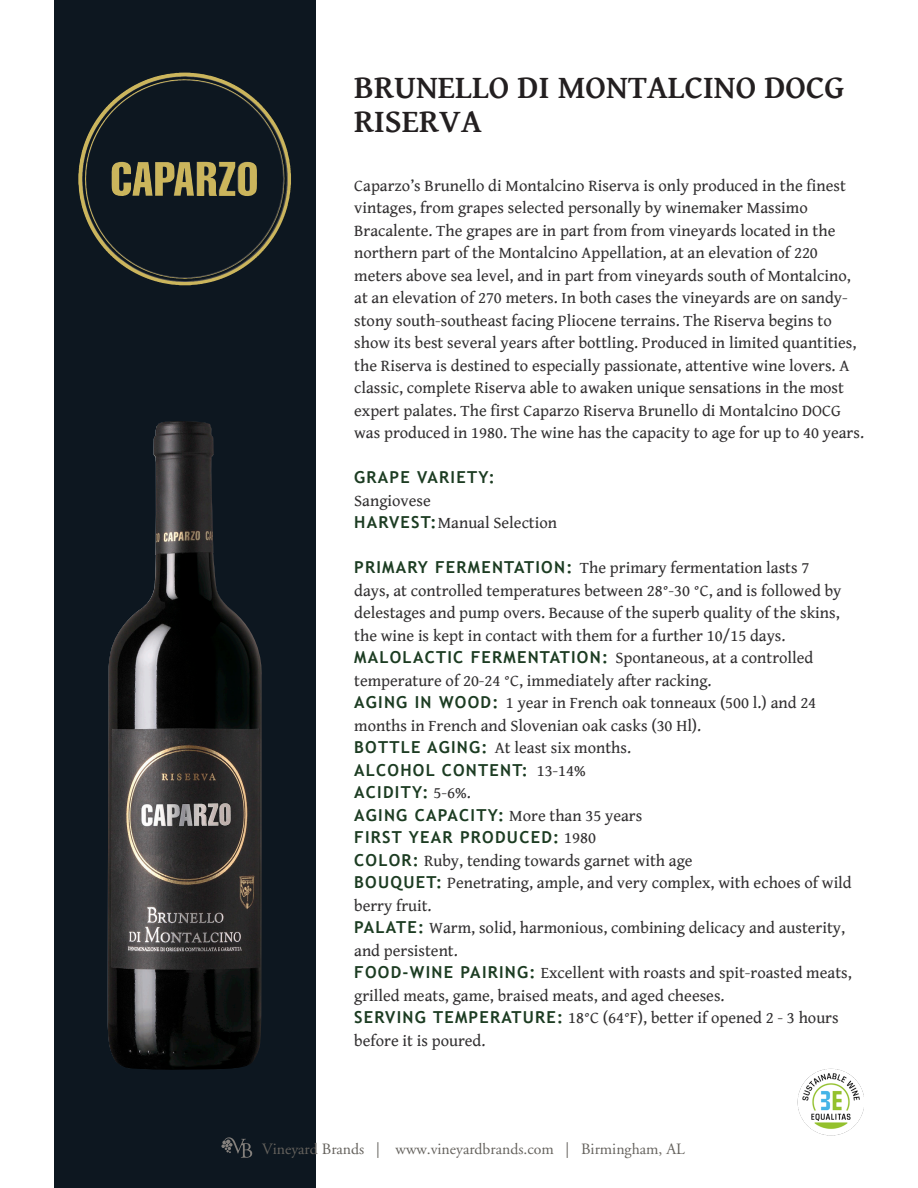
<style>
.page{position:relative;width:918px;height:1188px;background:#fff}
.page>*{position:absolute;margin:0;border:0;box-sizing:border-box;transform-origin:0 0}
.t1{font:700 33px/34.5px "Gentium Basic";color:#231f20}
.t2{font:16.5px/22.5px "Gentium Book Basic";color:#312f30}
.t3{font:700 16.5px "Trebuchet MS";letter-spacing:.075em;color:#1c3c22}
.t4{font:15.75px "Adobe Garamond";color:#65625d}
.s1{font-family:"Trebuchet MS";font-weight:700;color:#1c3c22}
.s2{font-family:"Gentium Book Basic";font-weight:400;color:#312f30}
</style>
<div class="page">
<div style="left:54px;top:0;width:261px;height:1188px;background:#0d1720"></div>
<img style="left:108px;top:421px;width:154px;height:649px">
<img style="left:797px;top:1069px;width:67px;height:66px">
<svg style="left:78px;top:73px;width:213px;height:212px"></svg>
<img style="left:91px;top:73px;width:88px;height:56px">
<svg style="left:221px;top:1137px;width:31px;height:21px"></svg>
<p class="t1" style="left:354px;top:69px;width:492px">BRUNELLO DI MONTALCINO DOCG<br>RISERVA</p>
<p class="t2" style="left:354px;top:174px;width:493px">Caparzo’s Brunello di Montalcino Riserva is only produced in the finest vintages, from grapes selected personally by winemaker Massimo Bracalente. The grapes are in part from from vineyards located in the northern part of the Montalcino Appellation, at an elevation of 220</p>
<p class="t2" style="left:354px;top:264px;width:511px">meters above sea level, and in part from vineyards south of Montalcino, at an elevation of 270 meters. In both cases the vineyards are on sandy&shy;stony south-southeast facing Pliocene terrains. The Riserva begins to show its best several years after bottling. Produced in limited quantities, the Riserva is destined to especially passionate, attentive wine lovers. A classic, complete Riserva able to awaken unique sensations in the most expert palates. The first Caparzo Riserva Brunello di Montalcino DOCG was produced in 1980. The wine has the capacity to age for up to 40 years.</p>
<p class="t3" style="left:354px;top:467px;width:142px">GRAPE VARIETY:</p>
<p class="t2" style="left:354px;top:489px;width:78px">Sangiovese</p>
<p class="t2" style="left:354px;top:511px;width:204px"><span class="s1">HARVEST:</span>Manual Selection</p>
<p class="t2" style="left:354px;top:556px;width:489px"><span class="s1">PRIMARY FERMENTATION:</span> The primary fermentation lasts 7 days, at controlled temperatures between 28°-30 °C, and is followed by delestages and pump overs. Because of the superb quality of the skins, the wine is kept in contact with them for a further 10/15 days.</p>
<p class="t2" style="left:354px;top:646px;width:461px"><span class="s1">MALOLACTIC FERMENTATION:</span> Spontaneous, at a controlled temperature of 20-24 °C, immediately after racking.</p>
<p class="t2" style="left:354px;top:691px;width:463px"><span class="s1">AGING IN WOOD:</span> 1 year in French oak tonneaux (500 l.) and 24 months in French and Slovenian oak casks (30 Hl).</p>
<p class="t2" style="left:354px;top:736px;width:278px"><span class="s1">BOTTLE AGING:</span> At least six months.</p>
<p class="t3" style="left:354px;top:760px;width:233px">ALCOHOL CONTENT: <span class="s2">13-14%</span></p>
<p class="t3" style="left:354px;top:782px;width:118px">ACIDITY: <span class="s2">5-6%.</span></p>
<p class="t2" style="left:354px;top:804px;width:290px"><span class="s1">AGING CAPACITY:</span> More than 35 years</p>
<p class="t3" style="left:354px;top:827px;width:243px">FIRST YEAR PRODUCED: <span class="s2">1980</span></p>
<p class="t2" style="left:354px;top:849px;width:340px"><span class="s1">COLOR:</span> Ruby, tending towards garnet with age</p>
<p class="t2" style="left:354px;top:871px;width:499px"><span class="s1">BOUQUET:</span> Penetrating, ample, and very complex, with echoes of wild berry fruit.</p>
<p class="t2" style="left:354px;top:916px;width:492px"><span class="s1">PALATE:</span> Warm, solid, harmonious, combining delicacy and austerity, and persistent.</p>
<p class="t2" style="left:354px;top:961px;width:499px"><span class="s1">FOOD-WINE PAIRING:</span> Excellent with roasts and spit-roasted meats, grilled meats, game, braised meats, and aged cheeses.</p>
<p class="t2" style="left:354px;top:1006px;width:486px"><span class="s1">SERVING TEMPERATURE:</span> 18°C (64°F), better if opened 2 - 3 hours before it is poured.</p>
<p class="t4" style="left:262px;top:1140px;width:424px">Vineyard Brands | www.vineyardbrands.com | Birmingham, AL</p>
</div>
